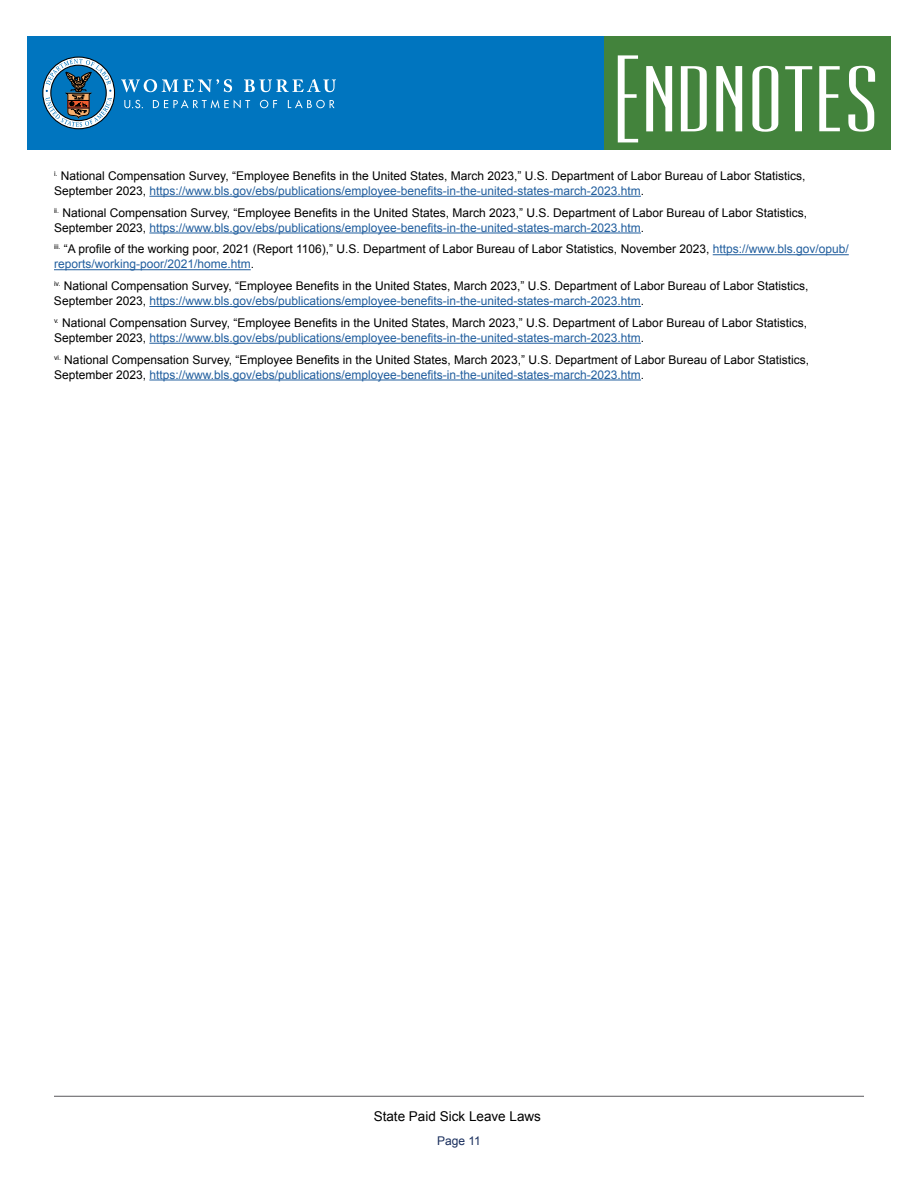
<style>
.page{position:relative;width:918px;height:1188px;background:#fff}
.page>*{position:absolute;margin:0;border:0;box-sizing:border-box;transform-origin:0 0}
.t1{font:13.5px "Arial";color:#000}
.t2{font:12px/15px "Arial";color:#000}
.t3{font:12px "Arial";color:#192e5d}
.s1{color:#215e9e}
</style>
<div class="page">
<hr style="left:54px;top:1096px;width:810px;height:1px;background:#59585b">
<div style="left:597px;top:36px;width:294px;height:114px;background:#43833c"></div>
<svg style="left:618px;top:55px;width:257px;height:87px"></svg>
<div style="left:27px;top:36px;width:576px;height:114px;background:#0075bf"></div>
<svg style="left:121px;top:79px;width:215px;height:30px"></svg>
<div style="left:42px;top:57px;width:73px;height:72px;border:1px solid #000;border-radius:50%"></div>
<svg style="left:46px;top:59px;width:66px;height:68px"></svg>
<hr style="left:149px;top:196px;width:492px;height:1px;background:#215e9e">
<hr style="left:149px;top:233px;width:492px;height:1px;background:#215e9e">
<hr style="left:713px;top:254px;width:136px;height:1px;background:#215e9e">
<hr style="left:54px;top:269px;width:197px;height:1px;background:#215e9e">
<hr style="left:149px;top:306px;width:492px;height:1px;background:#215e9e">
<hr style="left:149px;top:343px;width:492px;height:1px;background:#215e9e">
<hr style="left:149px;top:380px;width:492px;height:1px;background:#215e9e">
<p class="t2" style="left:54px;top:168px;width:753px"><sup>i.</sup> National Compensation Survey, “Employee Benefits in the United States, March 2023,” U.S. Department of Labor Bureau of Labor Statistics,<br>September 2023, <span class="s1">https://www.bls.gov/ebs/publications/employee-benefits-in-the-united-states-march-2023.htm</span>.</p>
<p class="t2" style="left:54px;top:205px;width:755px"><sup>ii.</sup> National Compensation Survey, “Employee Benefits in the United States, March 2023,” U.S. Department of Labor Bureau of Labor Statistics,<br>September 2023, <span class="s1">https://www.bls.gov/ebs/publications/employee-benefits-in-the-united-states-march-2023.htm</span>.</p>
<p class="t2" style="left:54px;top:242px;width:796px"><sup>iii.</sup> “A profile of the working poor, 2021 (Report 1106),” U.S. Department of Labor Bureau of Labor Statistics, November 2023, <span class="s1">https://www.bls.gov/opub/ reports/working-poor/2021/home.htm</span>.</p>
<p class="t2" style="left:54px;top:279px;width:756px"><sup>iv.</sup> National Compensation Survey, “Employee Benefits in the United States, March 2023,” U.S. Department of Labor Bureau of Labor Statistics,<br>September 2023, <span class="s1">https://www.bls.gov/ebs/publications/employee-benefits-in-the-united-states-march-2023.htm</span>.</p>
<p class="t2" style="left:54px;top:315px;width:755px"><sup>v.</sup> National Compensation Survey, “Employee Benefits in the United States, March 2023,” U.S. Department of Labor Bureau of Labor Statistics,<br>September 2023, <span class="s1">https://www.bls.gov/ebs/publications/employee-benefits-in-the-united-states-march-2023.htm</span>.</p>
<p class="t2" style="left:54px;top:352px;width:757px"><sup>vi.</sup> National Compensation Survey, “Employee Benefits in the United States, March 2023,” U.S. Department of Labor Bureau of Labor Statistics,<br>September 2023, <span class="s1">https://www.bls.gov/ebs/publications/employee-benefits-in-the-united-states-march-2023.htm</span>.</p>
<p class="t1" style="left:374px;top:1107px;width:169px">State Paid Sick Leave Laws</p>
<p class="t3" style="left:437px;top:1133px;width:45px">Page 11</p>
</div>
